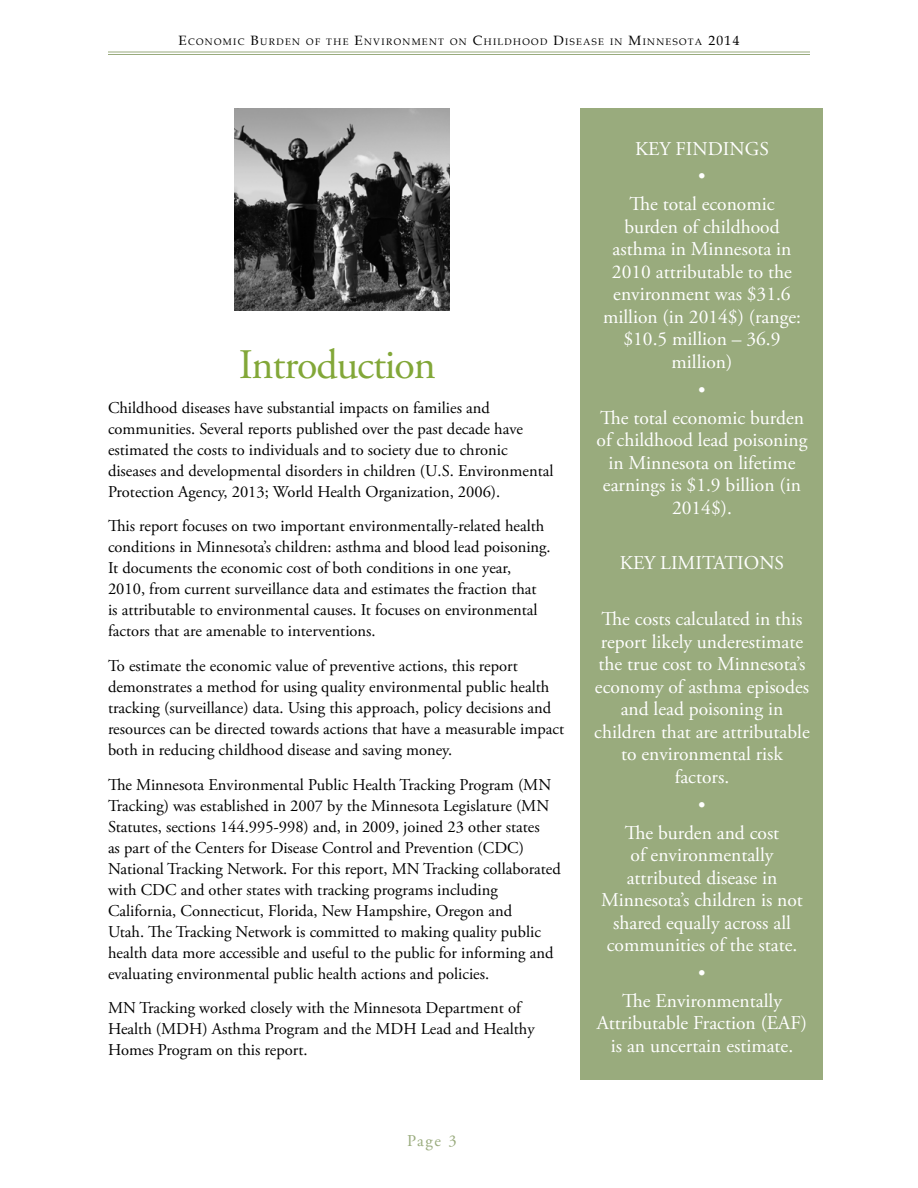
<style>
.page{position:relative;width:918px;height:1188px;background:#fff}
.page>*{position:absolute;margin:0;border:0;box-sizing:border-box;transform-origin:0 0}
.t1{font:42px "Adobe Garamond Pro";letter-spacing:-.025em;color:#82a738}
.t2{font:19.5px/22.5px "Adobe Garamond Pro";color:#fff;text-align:center}
.t3{font:16.5px/21px "Adobe Garamond Pro";color:#000}
.t4{font:16.5px "Adobe Garamond Pro";color:#99ab7d}
.t5{font:9.45px "Book Antiqua";letter-spacing:.145em;color:#000}
.s1{font-size:13.5px}
</style>
<div class="page">
<hr style="left:108px;top:52px;width:702px;height:1px;background:#99ab7d">
<hr style="left:108px;top:54px;width:702px;height:1px;background:#99ab7d">
<div style="left:580px;top:108px;width:244px;height:972px;background:#99ab7d"></div>
<img style="left:234px;top:109px;width:216px;height:201px">
<p class="t5" style="left:179px;top:35px;width:562px"><span class="s1">E</span>CONOMIC <span class="s1">B</span>URDEN OF THE <span class="s1">E</span>NVIRONMENT ON <span class="s1">C</span>HILDHOOD <span class="s1">D</span>ISEASE IN <span class="s1">M</span>INNESOTA <span class="s1">2014</span></p>
<h2 class="t1" style="left:239px;top:340px;width:199px">Introduction</h2>
<p class="t3" style="left:108px;top:398px;width:447px">Childhood diseases have substantial impacts on families and communities. Several reports published over the past decade have estimated the costs to individuals and to society due to chronic diseases and developmental disorders in children (U.S. Environmental Protection Agency, 2013; World Health Organization, 2006).</p>
<p class="t3" style="left:108px;top:516px;width:444px">This report focuses on two important environmentally-related health conditions in Minnesota’s children: asthma and blood lead poisoning.<br>It documents the economic cost of both conditions in one year, 2010, from current surveillance data and estimates the fraction that<br>is attributable to environmental causes. It focuses on environmental factors that are amenable to interventions.</p>
<p class="t3" style="left:108px;top:656px;width:458px">To estimate the economic value of preventive actions, this report demonstrates a method for using quality environmental public health tracking (surveillance) data. Using this approach, policy decisions and resources can be directed towards actions that have a measurable impact both in reducing childhood disease and saving money.</p>
<p class="t3" style="left:108px;top:774px;width:454px">The Minnesota Environmental Public Health Tracking Program (MN Tracking) was established in 2007 by the Minnesota Legislature (MN Statutes, sections 144.995-998) and, in 2009, joined 23 other states<br>as part of the Centers for Disease Control and Prevention (CDC)<br>National Tracking Network. For this report, MN Tracking collaborated with CDC and other states with tracking programs including California, Connecticut, Florida, New Hampshire, Oregon and<br>Utah. The Tracking Network is committed to making quality public health data more accessible and useful to the public for informing and evaluating environmental public health actions and policies.</p>
<p class="t3" style="left:108px;top:998px;width:428px">MN Tracking worked closely with the Minnesota Department of<br>Health (MDH) Asthma Program and the MDH Lead and Healthy<br>Homes Program on this report.</p>
<p class="t4" style="left:407px;top:1131px;width:51px">Page 3</p>
<h3 class="t2" style="left:635px;top:138px;width:135px">KEY FINDINGS</h3>
<p class="t2" style="left:629px;top:163px;width:147px;line-height:27.9px">•<br>The total economic</p>
<p class="t2" style="left:603px;top:216px;width:199px">burden of childhood asthma in Minnesota in<br>2010 attributable to the environment was $31.6 million (in 2014$) (range: $10.5 million – 36.9 million)</p>
<p class="t2" style="left:600px;top:376px;width:205px;line-height:27.9px">•<br>The total economic burden</p>
<p class="t2" style="left:597px;top:429px;width:212px">of childhood lead poisoning in Minnesota on lifetime earnings is $1.9 billion (in<br>2014$).</p>
<h3 class="t2" style="left:620px;top:553px;width:166px">KEY LIMITATIONS</h3>
<p class="t2" style="left:594px;top:609px;width:217px">The costs calculated in this report likely underestimate the true cost to Minnesota’s economy of asthma episodes and lead poisoning in children that are attributable to environmental risk factors.</p>
<p class="t2" style="left:625px;top:791px;width:156px;line-height:27.9px">•<br>The burden and cost</p>
<p class="t2" style="left:601px;top:844px;width:203px">of environmentally attributed disease in<br>Minnesota’s children is not shared equally across all communities of the state.</p>
<p class="t2" style="left:622px;top:960px;width:161px;line-height:27.9px">•<br>The Environmentally</p>
<p class="t2" style="left:597px;top:1013px;width:212px">Attributable Fraction (EAF) is an uncertain estimate.</p>
</div>
